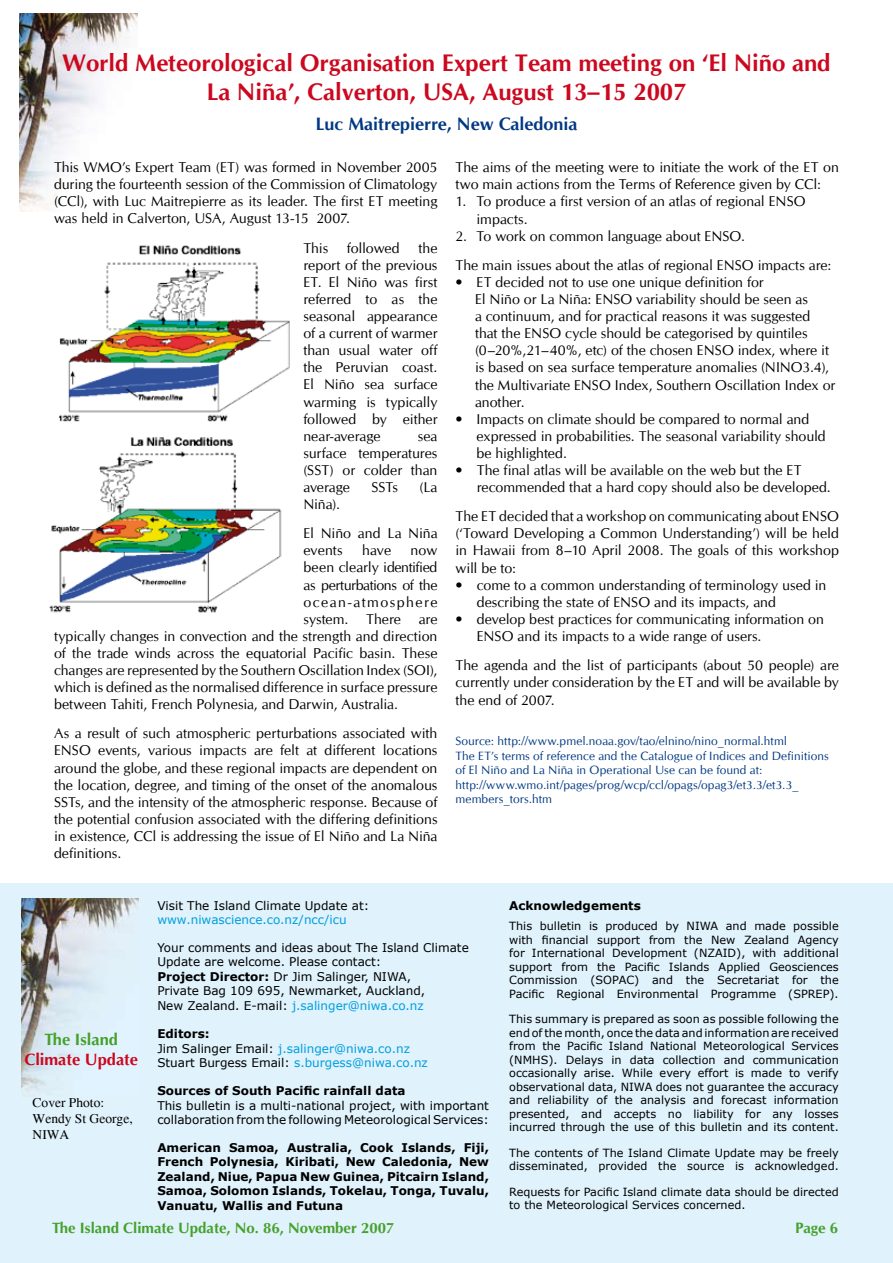
<style>
.page{position:relative;width:893px;height:1263px;background:#fff}
.page>*{position:absolute;margin:0;border:0;box-sizing:border-box;transform-origin:0 0}
.t1{font:700 24px/28.8px "CG Omega";color:#cc071e;text-align:center}
.t2{font:700 18px "CG Omega";color:#003882}
.t3{font:700 16.5px "Optima";color:#cc071e}
.t4{font:700 16.5px "Optima";color:#45a12b}
.t5{font:700 15px "Optima";color:#45a12b}
.t6{font:700 15px "CG Omega";color:#45a12b}
.t7{font:14.25px/17.1px "CG Omega";color:#000}
.t8{font:14.25px "CG Omega";letter-spacing:-.03em;color:#000}
.t9{font:14.25px "CG Omega";letter-spacing:.105em;color:#000}
.t10{font:13.5px/16.2px "Times";color:#000}
.t11{font:12px/14.4px "Verdana";color:#000}
.t12{font:12px/14.4px "CG Omega";letter-spacing:.01em;color:#003882}
.t13{font:700 12px/14.4px "Verdana";color:#000;text-align:justify}
.t14{font:12px/14.4px "Verdana";color:#009ee0}
.t15{font:11.25px/13.5px "Verdana";color:#000;text-align:justify}
.s1{font-weight:700}
.s2{color:#009ee0}
.s3{font-weight:700;color:#000}
.s4{color:#000}
</style>
<div class="page">
<div style="left:0;top:883px;width:893px;height:380px;background:#e0f2fb"></div>
<img style="left:49px;top:245px;width:241px;height:368px">
<img style="left:20px;top:14px;width:117px;height:197px">
<img style="left:21px;top:899px;width:118px;height:197px">
<h1 class="t1" style="left:62px;top:48px;width:770px">World Meteorological Organisation Expert Team meeting on ‘El Niño and<br>La Niña’, Calverton, USA, August 13–15 2007</h1>
<p class="t2" style="left:316px;top:113px;width:263px">Luc Maitrepierre, New Caledonia</p>
<p class="t7" style="left:54px;top:159px;width:385px;text-align:justify">This WMO’s Expert Team (ET) was formed in November 2005 during the fourteenth session of the Commission of Climatology (CCl), with Luc Maitrepierre as its leader. The first ET meeting was held in Calverton, USA, August 13-15 2007.</p>
<p class="t7" style="left:303px;top:239px;width:26px">This</p>
<p class="t7" style="left:347px;top:239px;width:54px">followed</p>
<p class="t7" style="left:455px;top:159px;width:385px">The aims of the meeting were to initiate the work of the ET on two main actions from the Terms of Reference given by CCl:</p>
<p class="t7" style="left:476px;top:193px;width:331px;text-indent:-21px">1. To produce a first version of an atlas of regional ENSO impacts.</p>
<p class="t7" style="left:455px;top:221px;width:377px;line-height:29.1px">2. To work on common language about ENSO.<br>The main issues about the atlas of regional ENSO impacts are:</p>
<p class="t7" style="left:475px;top:274px;width:362px;text-indent:-20px">• ET decided not to use one unique definition for<br>El Niño or La Niña: ENSO variability should be seen as<br>a continuum, and for practical reasons it was suggested that the ENSO cycle should be categorised by quintiles (0–20%,21–40%, etc) of the chosen ENSO index, where it is based on sea surface temperature anomalies (NINO3.4), the Multivariate ENSO Index, Southern Oscillation Index or another.</p>
<p class="t7" style="left:476px;top:410px;width:351px;text-indent:-21px">• Impacts on climate should be compared to normal and expressed in probabilities. The seasonal variability should be highlighted.</p>
<p class="t7" style="left:477px;top:462px;width:355px;text-indent:-21px">• The final atlas will be available on the web but the ET recommended that a hard copy should also be developed.</p>
<p class="t7" style="left:455px;top:508px;width:385px;text-align:justify">The ET decided that a workshop on communicating about ENSO (‘Toward Developing a Common Understanding’) will be held in Hawaii from 8–10 April 2008. The goals of this workshop will be to:</p>
<p class="t7" style="left:477px;top:576px;width:351px;text-indent:-21px">• come to a common understanding of terminology used in describing the state of ENSO and its impacts, and</p>
<p class="t7" style="left:477px;top:611px;width:349px;text-indent:-21px">• develop best practices for communicating information on<br>ENSO and its impacts to a wide range of users.</p>
<p class="t7" style="left:455px;top:656px;width:385px;line-height:17.5px;text-align:justify">The agenda and the list of participants (about 50 people) are currently under consideration by the ET and will be available by the end of 2007.</p>
<p class="t12" style="left:455px;top:734px;width:375px">Source: http://www.pmel.noaa.gov/tao/elnino/nino_normal.html<br>The ET’s terms of reference and the Catalogue of Indices and Definitions of El Niño and La Niña in Operational Use can be found at: http://www.wmo.int/pages/prog/wcp/ccl/opags/opag3/et3.3/et3.3_ members_tors.htm</p>
<p class="t7" style="left:303px;top:239px;width:136px;text-align:justify;text-indent:115px">the report of the previous ET. El Niño was first referred to as the seasonal appearance of a current of warmer than usual water off the Peruvian coast.<br>El Niño sea surface warming is typically followed by either near-average</p>
<p class="t7" style="left:303px;top:427px;width:136px;text-align:justify;text-indent:114px">sea surface temperatures (SST) or colder than average</p>
<p class="t7" style="left:371px;top:479px;width:28px">SSTs</p>
<p class="t7" style="left:419px;top:479px;width:19px">(La</p>
<p class="t7" style="left:303px;top:490px;width:136px;line-height:29.1px">Niña).<br>El Niño and La Niña</p>
<p class="t7" style="left:303px;top:542px;width:41px">events</p>
<p class="t7" style="left:362px;top:542px;width:30px">have</p>
<p class="t7" style="left:411px;top:542px;width:28px">now</p>
<p class="t7" style="left:303px;top:559px;width:136px">been clearly identified</p>
<p class="t8" style="left:303px;top:576px;width:136px">as perturbations of the</p>
<p class="t9" style="left:303px;top:593px;width:136px">ocean-atmosphere</p>
<p class="t7" style="left:303px;top:610px;width:136px">system. There are</p>
<p class="t7" style="left:54px;top:628px;width:385px">typically changes in convection and the strength and direction</p>
<p class="t7" style="left:54px;top:645px;width:385px">of the trade winds across the equatorial Pacific basin. These</p>
<p class="t7" style="left:54px;top:662px;width:385px">changes are represented by the Southern Oscillation Index (SOI),</p>
<p class="t7" style="left:54px;top:679px;width:385px">which is defined as the normalised difference in surface pressure</p>
<p class="t7" style="left:54px;top:696px;width:346px">between Tahiti, French Polynesia, and Darwin, Australia.</p>
<p class="t7" style="left:54px;top:725px;width:385px;text-align:justify">As a result of such atmospheric perturbations associated with ENSO events, various impacts are felt at different locations around the globe, and these regional impacts are dependent on the location, degree, and timing of the onset of the anomalous SSTs, and the intensity of the atmospheric response. Because of the potential confusion associated with the differing definitions in existence, CCl is addressing the issue of El Niño and La Niña definitions.</p>
<p class="t4" style="left:44px;top:1030px;width:75px">The Island</p>
<p class="t3" style="left:24px;top:1050px;width:115px">Climate Update</p>
<p class="t10" style="left:33px;top:1094px;width:102px">Cover Photo:<br>Wendy St George,<br>NIWA</p>
<p class="t11" style="left:157px;top:898px;width:213px">Visit The Island Climate Update at:</p>
<p class="t14" style="left:157px;top:912px;width:191px">www.niwascience.co.nz/ncc/icu</p>
<p class="t11" style="left:157px;top:940px;width:313px">Your comments and ideas about The Island Climate Update are welcome. Please contact:<br><span class="s1">Project Director:</span> Dr Jim Salinger, NIWA,<br>Private Bag 109 695, Newmarket, Auckland,<br>New Zealand. E-mail: <span class="s2">j.salinger@niwa.co.nz</span></p>
<p class="t14" style="left:157px;top:1026px;width:272px"><span class="s3">Editors:<br></span><span class="s4">Jim Salinger Email:</span> j.salinger@niwa.co.nz<br><span class="s4">Stuart Burgess Email:</span> s.burgess@niwa.co.nz</p>
<p class="t13" style="left:157px;top:1083px;width:250px">Sources of South Pacific rainfall data</p>
<p class="t11" style="left:157px;top:1097px;width:333px">This bulletin is a multi-national project, with important collaboration from the following Meteorological Services:</p>
<p class="t13" style="left:157px;top:1140px;width:333px">American Samoa, Australia, Cook Islands, Fiji, French Polynesia, Kiribati, New Caledonia, New Zealand, Niue, Papua New Guinea, Pitcairn Island, Samoa, Solomon Islands, Tokelau, Tonga, Tuvalu, Vanuatu, Wallis and Futuna</p>
<p class="t13" style="left:509px;top:898px;width:133px">Acknowledgements</p>
<p class="t15" style="left:509px;top:919px;width:331px">This bulletin is produced by NIWA and made possible with financial support from the New Zealand Agency for International Development (NZAID), with additional support from the Pacific Islands Applied Geosciences Commission (SOPAC) and the Secretariat for the Pacific Regional Environmental Programme (SPREP).</p>
<p class="t15" style="left:509px;top:1012px;width:331px">This summary is prepared as soon as possible following the end of the month, once the data and information are received from the Pacific Island National Meteorological Services (NMHS). Delays in data collection and communication occasionally arise. While every effort is made to verify observational data, NIWA does not guarantee the accuracy and reliability of the analysis and forecast information presented, and accepts no liability for any losses incurred through the use of this bulletin and its content.</p>
<p class="t15" style="left:509px;top:1146px;width:331px">The contents of The Island Climate Update may be freely disseminated, provided the source is acknowledged.</p>
<p class="t15" style="left:509px;top:1185px;width:331px">Requests for Pacific Island climate data should be directed to the Meteorological Services concerned.</p>
<p class="t5" style="left:52px;top:1219px;width:344px">The Island Climate Update, No. 86, November 2007</p>
<p class="t6" style="left:795px;top:1218px;width:45px">Page 6</p>
</div>
